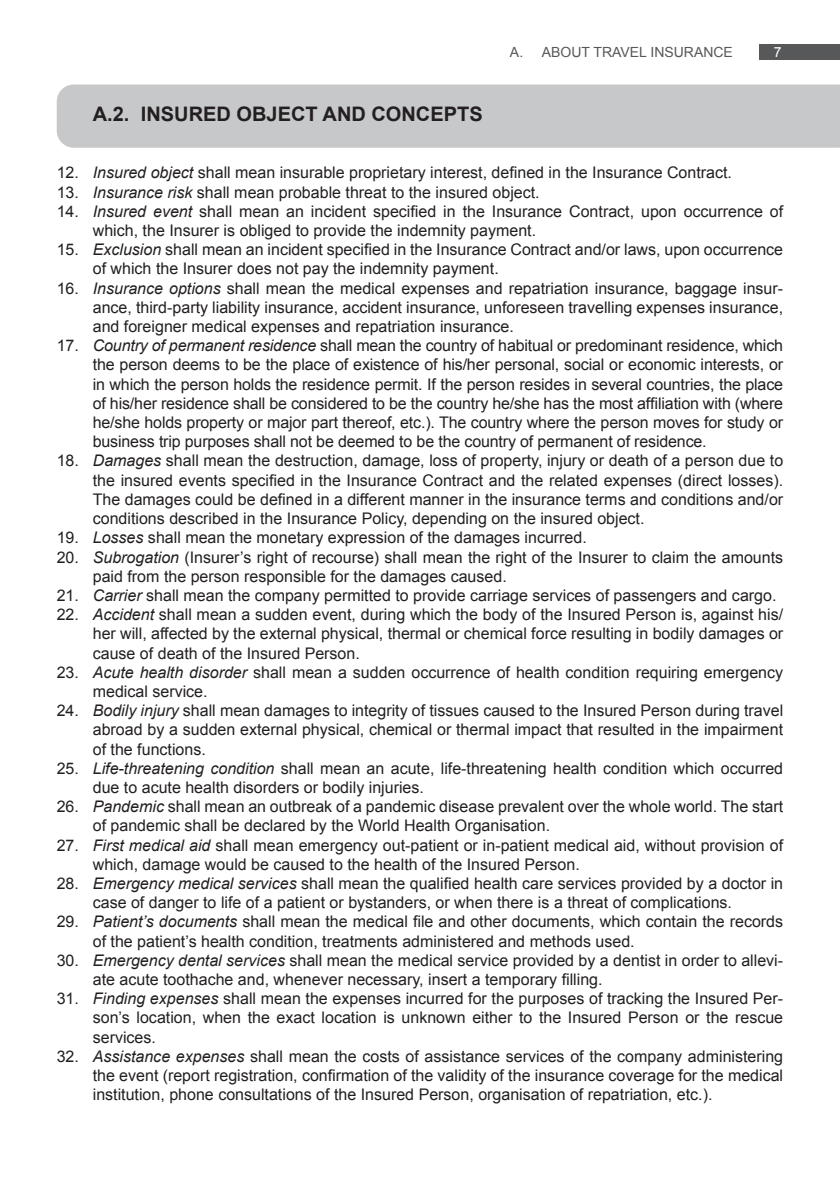
<style>
.page{position:relative;width:840px;height:1191px;background:#fff}
.page>*{position:absolute;margin:0;border:0;box-sizing:border-box;transform-origin:0 0}
.t1{font:700 20px "Arial";color:#231f20}
.t2{font:16px/19.2px "Arial";color:#231f20}
.t3{font:14px "Arial";color:#57585a}
.t4{font:14px "Arial";color:#fff}
.s1{font-style:italic}
</style>
<div class="page">
<div style="left:759px;top:44px;width:80px;height:16px;background:#57585a"></div>
<div style="left:57px;top:84px;width:782px;height:64px;background:#c7c8ca"></div>
<p class="t1" style="left:93px;top:100px;width:391px">A.2. INSURED OBJECT AND CONCEPTS</p>
<p class="t3" style="left:509px;top:43px;width:224px">A. ABOUT TRAVEL INSURANCE</p>
<p class="t4" style="left:773px;top:43px;width:9px">7</p>
<p class="t2" style="left:57px;top:163px;width:676px">12. <span class="s1">Insured object</span> shall mean insurable proprietary interest, defined in the Insurance Contract.</p>
<p class="t2" style="left:57px;top:182px;width:484px">13. <span class="s1">Insurance risk</span> shall mean probable threat to the insured object.</p>
<p class="t2" style="left:93px;top:202px;width:691px;text-indent:-36px">14. <span class="s1">Insured event</span> shall mean an incident specified in the Insurance Contract, upon occurrence of which, the Insurer is obliged to provide the indemnity payment.</p>
<p class="t2" style="left:93px;top:240px;width:691px;text-indent:-36px">15. <span class="s1">Exclusion</span> shall mean an incident specified in the Insurance Contract and/or laws, upon occurrence of which the Insurer does not pay the indemnity payment.</p>
<p class="t2" style="left:93px;top:278px;width:691px;text-align:justify;text-indent:-36px">16. <span class="s1">Insurance options</span> shall mean the medical expenses and repatriation insurance, baggage insur&shy;ance, third-party liability insurance, accident insurance, unforeseen travelling expenses insurance, and foreigner medical expenses and repatriation insurance.</p>
<p class="t2" style="left:93px;top:336px;width:691px;text-align:justify;text-indent:-36px">17. <span class="s1">Country of permanent residence</span> shall mean the country of habitual or predominant residence, which the person deems to be the place of existence of his/her personal, social or economic interests, or in which the person holds the residence permit. If the person resides in several countries, the place of his/her residence shall be considered to be the country he/she has the most affiliation with (where he/she holds property or major part thereof, etc.). The country where the person moves for study or business trip purposes shall not be deemed to be the country of permanent of residence.</p>
<p class="t2" style="left:93px;top:451px;width:691px;text-align:justify;text-indent:-36px">18. <span class="s1">Damages</span> shall mean the destruction, damage, loss of property, injury or death of a person due to the insured events specified in the Insurance Contract and the related expenses (direct losses).<br>The damages could be defined in a different manner in the insurance terms and conditions and/or conditions described in the Insurance Policy, depending on the insured object.</p>
<p class="t2" style="left:57px;top:528px;width:531px">19. <span class="s1">Losses</span> shall mean the monetary expression of the damages incurred.</p>
<p class="t2" style="left:93px;top:547px;width:691px;text-indent:-36px">20. <span class="s1">Subrogation</span> (Insurer’s right of recourse) shall mean the right of the Insurer to claim the amounts paid from the person responsible for the damages caused.</p>
<p class="t2" style="left:57px;top:586px;width:720px">21. <span class="s1">Carrier</span> shall mean the company permitted to provide carriage services of passengers and cargo.</p>
<p class="t2" style="left:93px;top:605px;width:691px;text-align:justify;text-indent:-36px">22. <span class="s1">Accident</span> shall mean a sudden event, during which the body of the Insured Person is, against his/ her will, affected by the external physical, thermal or chemical force resulting in bodily damages or cause of death of the Insured Person.</p>
<p class="t2" style="left:93px;top:662px;width:691px;text-indent:-36px">23. <span class="s1">Acute health disorder</span> shall mean a sudden occurrence of health condition requiring emergency medical service.</p>
<p class="t2" style="left:93px;top:701px;width:691px;text-align:justify;text-indent:-36px">24. <span class="s1">Bodily injury</span> shall mean damages to integrity of tissues caused to the Insured Person during travel abroad by a sudden external physical, chemical or thermal impact that resulted in the impairment of the functions.</p>
<p class="t2" style="left:93px;top:758px;width:691px;text-indent:-36px">25. <span class="s1">Life-threatening condition</span> shall mean an acute, life-threatening health condition which occurred due to acute health disorders or bodily injuries.</p>
<p class="t2" style="left:93px;top:797px;width:691px;text-indent:-36px">26. <span class="s1">Pandemic</span> shall mean an outbreak of a pandemic disease prevalent over the whole world. The start of pandemic shall be declared by the World Health Organisation.</p>
<p class="t2" style="left:93px;top:835px;width:691px;text-indent:-36px">27. <span class="s1">First medical aid</span> shall mean emergency out-patient or in-patient medical aid, without provision of which, damage would be caused to the health of the Insured Person.</p>
<p class="t2" style="left:93px;top:874px;width:691px;text-indent:-36px">28. <span class="s1">Emergency medical services</span> shall mean the qualified health care services provided by a doctor in case of danger to life of a patient or bystanders, or when there is a threat of complications.</p>
<p class="t2" style="left:93px;top:912px;width:691px;text-indent:-36px">29. <span class="s1">Patient’s documents</span> shall mean the medical file and other documents, which contain the records of the patient’s health condition, treatments administered and methods used.</p>
<p class="t2" style="left:93px;top:950px;width:691px;text-indent:-36px">30. <span class="s1">Emergency dental services</span> shall mean the medical service provided by a dentist in order to allevi&shy;ate acute toothache and, whenever necessary, insert a temporary filling.</p>
<p class="t2" style="left:93px;top:989px;width:691px;text-align:justify;text-indent:-36px">31. <span class="s1">Finding expenses</span> shall mean the expenses incurred for the purposes of tracking the Insured Per&shy;son’s location, when the exact location is unknown either to the Insured Person or the rescue services.</p>
<p class="t2" style="left:93px;top:1046px;width:691px;text-align:justify;text-indent:-36px">32. <span class="s1">Assistance expenses</span> shall mean the costs of assistance services of the company administering the event (report registration, confirmation of the validity of the insurance coverage for the medical institution, phone consultations of the Insured Person, organisation of repatriation, etc.).</p>
</div>
